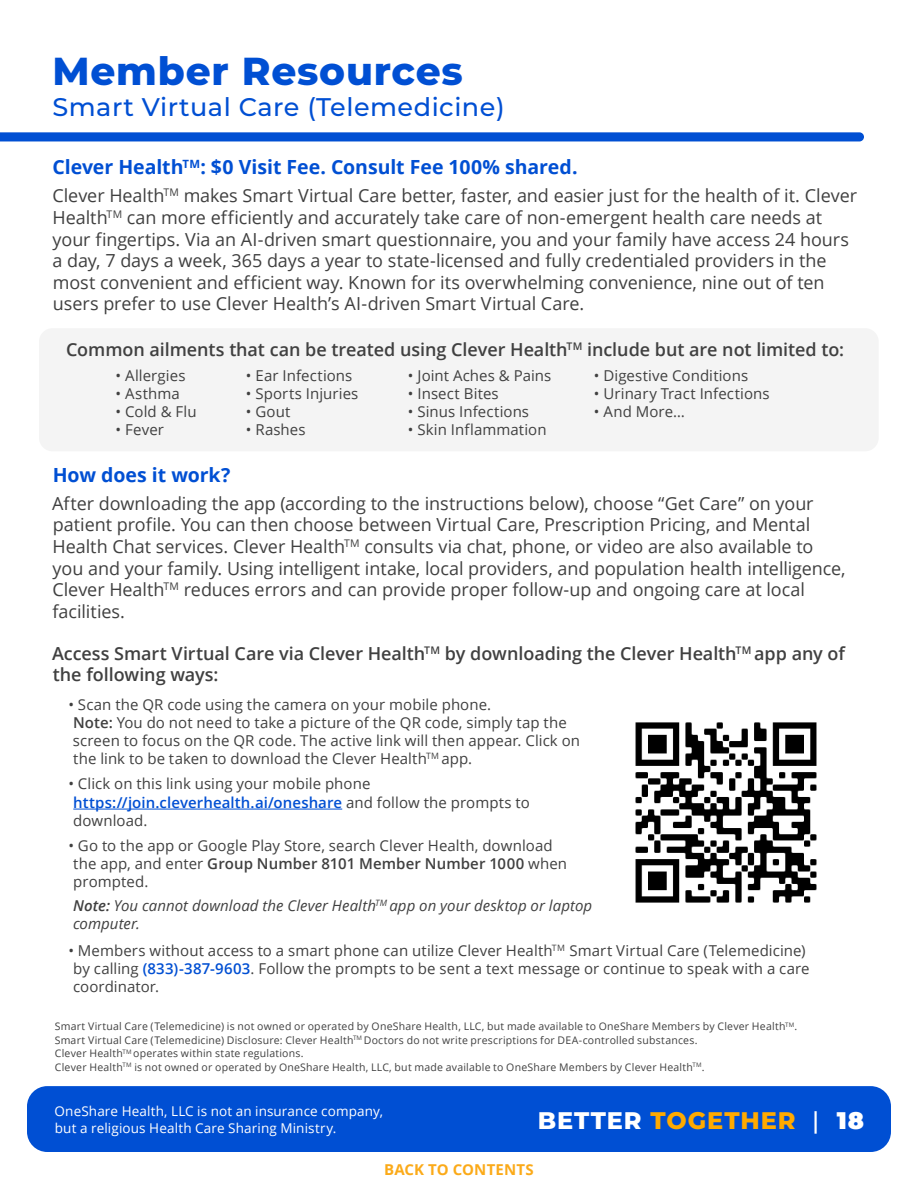
<style>
.page{position:relative;width:918px;height:1188px;background:#fff}
.page>*{position:absolute;margin:0;border:0;box-sizing:border-box;transform-origin:0 0}
.t1{font:800 39px "Montserrat";letter-spacing:.02em;color:#004fd3}
.t2{font:500 25.5px "Montserrat";letter-spacing:.02em;color:#004fd3}
.t3{font:800 24px "Montserrat";letter-spacing:.04em;color:#fa0}
.t4{font:700 19.5px "Open Sans";letter-spacing:-.005em;color:#004fd3}
.t5{font:18px/21.6px "Open Sans";letter-spacing:-.005em;color:#404040}
.t6{font:600 18px/21.6px "Open Sans";letter-spacing:-.005em;color:#404040}
.t7{font:15px/18.3px "Open Sans";letter-spacing:.005em;color:#404040}
.t8{font:italic 15px/18px "Open Sans";letter-spacing:.005em;color:#404040}
.t9{font:700 15px "Open Sans";letter-spacing:.015em;color:#fbaa19}
.t10{font:13.5px/16.2px "Open Sans";letter-spacing:.01em;color:#fff}
.t11{font:10.5px/13.5px "Open Sans";letter-spacing:.02em;color:#404040}
.s1{font-weight:600}
.s2{font-weight:600;color:#004fd3}
.s3{color:#fff}
.s4{font-weight:500;color:#fff}
.s5{font-weight:900;color:#fff}
</style>
<div class="page">
<div style="left:27px;top:1086px;width:864px;height:66px;background:#004fd3;border-radius:20px"></div>
<svg style="left:0;top:132px;width:864px;height:9px;background:#0a56d4"></svg>
<div style="left:39px;top:328px;width:840px;height:123px;background:#f4f4f4;border-radius:14px"></div>
<hr style="left:73px;top:809px;width:269px;height:1px;background:#004fd3">
<img style="left:635px;top:722px;width:182px;height:181px">
<h1 class="t1" style="left:52px;top:42px;width:412px">Member Resources</h1>
<h2 class="t2" style="left:52px;top:89px;width:454px">Smart Virtual Care (Telemedicine)</h2>
<p class="t4" style="left:52px;top:153px;width:527px">Clever Health<sup>TM</sup>: $0 Visit Fee. Consult Fee 100% shared.</p>
<p class="t5" style="left:52px;top:185px;width:806px">Clever Health<sup>TM</sup> makes Smart Virtual Care better, faster, and easier just for the health of it. Clever Health<sup>TM</sup> can more efficiently and accurately take care of non-emergent health care needs at your fingertips. Via an AI-driven smart questionnaire, you and your family have access 24 hours a day, 7 days a week, 365 days a year to state-licensed and fully credentialed providers in the most convenient and efficient way. Known for its overwhelming convenience, nine out of ten users prefer to use Clever Health’s AI-driven Smart Virtual Care.</p>
<p class="t6" style="left:66px;top:338px;width:779px">Common ailments that can be treated using Clever Health<sup>TM</sup> include but are not limited to:</p>
<p class="t7" style="left:116px;top:366px;width:71px">• Allergies</p>
<p class="t7" style="left:246px;top:366px;width:108px">• Ear Infections</p>
<p class="t7" style="left:408px;top:366px;width:145px">• Joint Aches &amp; Pains</p>
<p class="t7" style="left:594px;top:366px;width:156px">• Digestive Conditions</p>
<p class="t7" style="left:116px;top:384px;width:66px">• Asthma</p>
<p class="t7" style="left:246px;top:384px;width:114px">• Sports Injuries</p>
<p class="t7" style="left:408px;top:384px;width:92px">• Insect Bites</p>
<p class="t7" style="left:594px;top:384px;width:177px">• Urinary Tract Infections</p>
<p class="t7" style="left:116px;top:402px;width:82px">• Cold &amp; Flu</p>
<p class="t7" style="left:246px;top:402px;width:46px">• Gout</p>
<p class="t7" style="left:408px;top:402px;width:123px">• Sinus Infections</p>
<p class="t7" style="left:594px;top:402px;width:92px">• And More…</p>
<p class="t7" style="left:116px;top:420px;width:50px">• Fever</p>
<p class="t7" style="left:246px;top:420px;width:61px">• Rashes</p>
<p class="t7" style="left:408px;top:420px;width:140px">• Skin Inflammation</p>
<p class="t4" style="left:53px;top:461px;width:179px">How does it work?</p>
<p class="t5" style="left:52px;top:492px;width:795px">After downloading the app (according to the instructions below), choose “Get Care” on your patient profile. You can then choose between Virtual Care, Prescription Pricing, and Mental Health Chat services. Clever Health<sup>TM</sup> consults via chat, phone, or video are also available to you and your family. Using intelligent intake, local providers, and population health intelligence, Clever Health<sup>TM</sup> reduces errors and can provide proper follow-up and ongoing care at local facilities.</p>
<p class="t6" style="left:52px;top:642px;width:794px">Access Smart Virtual Care via Clever Health<sup>TM</sup> by downloading the Clever Health<sup>TM</sup> app any of the following ways:</p>
<p class="t7" style="left:73px;top:695px;width:509px;text-indent:-5px">• Scan the QR code using the camera on your mobile phone.<br><span class="s1">Note:</span> You do not need to take a picture of the QR code, simply tap the screen to focus on the QR code. The active link will then appear. Click on the link to be taken to download the Clever Health<sup>TM</sup> app.</p>
<p class="t7" style="left:73px;top:774px;width:458px;text-indent:-5px">• Click on this link using your mobile phone <span class="s2">https://join.cleverhealth.ai/oneshare</span> and follow the prompts to download.</p>
<p class="t7" style="left:73px;top:836px;width:495px;text-indent:-5px">• Go to the app or Google Play Store, search Clever Health, download the app, and enter <span class="s1">Group Number 8101 Member Number 1000</span> when prompted.</p>
<p class="t8" style="left:73px;top:897px;width:521px"><span class="s1">Note:</span> You cannot download the Clever Health<sup>TM</sup> app on your desktop or laptop computer.</p>
<p class="t7" style="left:73px;top:941px;width:738px;text-indent:-5px">• Members without access to a smart phone can utilize Clever Health<sup>TM</sup> Smart Virtual Care (Telemedicine) by calling <span class="s2">(833)-387-9603</span>. Follow the prompts to be sent a text message or continue to speak with a care coordinator.</p>
<p class="t11" style="left:55px;top:1019px;width:744px">Smart Virtual Care (Telemedicine) is not owned or operated by OneShare Health, LLC, but made available to OneShare Members by Clever Health<sup>TM</sup>.<br>Smart Virtual Care (Telemedicine) Disclosure: Clever Health<sup>TM</sup> Doctors do not write prescriptions for DEA-controlled substances.<br>Clever Health<sup>TM</sup> operates within state regulations.<br>Clever Health<sup>TM</sup> is not owned or operated by OneShare Health, LLC, but made available to OneShare Members by Clever Health<sup>TM</sup>.</p>
<p class="t10" style="left:55px;top:1103px;width:330px">OneShare Health, LLC is not an insurance company, but a religious Health Care Sharing Ministry.</p>
<h3 class="t3" style="left:538px;top:1103px;width:328px"><span class="s3">BETTER</span> TOGETHER <span class="s4">|</span> <span class="s5">18</span></h3>
<p class="t9" style="left:384px;top:1159px;width:151px">BACK TO CONTENTS</p>
</div>
